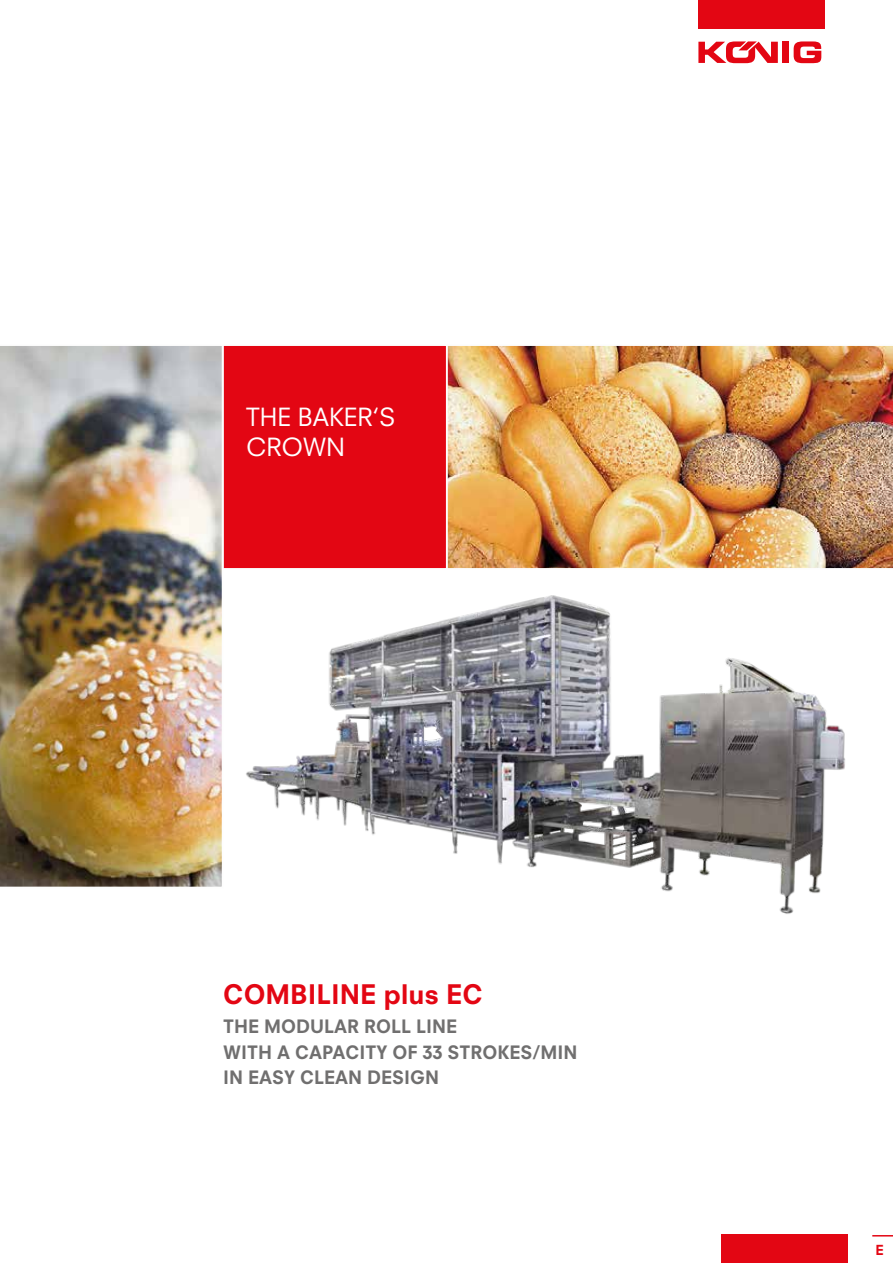
<style>
.page{position:relative;width:893px;height:1263px;background:#fff}
.page>*{position:absolute;margin:0;border:0;box-sizing:border-box;transform-origin:0 0}
.t1{font:800 26.25px "Neuzeit S";color:#e30613}
.t2{font:24.45px/29.2px "Neuzeit S";color:#fff}
.t3{font:800 18px/25.5px "Neuzeit S";color:#706f6f}
.t4{font:800 13.5px "Neuzeit S";color:#e30613}
</style>
<div class="page">
<div style="left:698px;top:0;width:126px;height:28px;background:#e30613"></div>
<div style="left:722px;top:1235px;width:126px;height:28px;background:#e30613"></div>
<div style="left:783px;top:42px;width:6px;height:21px;background:#e30613"></div>
<svg style="left:794px;top:41px;width:27px;height:22px"></svg>
<svg style="left:698px;top:41px;width:80px;height:22px"></svg>
<svg style="left:872px;top:1235px;width:21px;height:1px"></svg>
<img style="left:246px;top:595px;width:599px;height:319px">
<div style="left:222px;top:344px;width:225px;height:225px;background:#e30613;border:2px solid #fdfdfd"></div>
<img style="left:0;top:344px;width:223px;height:543px">
<img style="left:446px;top:344px;width:447px;height:225px">
<h2 class="t2" style="left:246px;top:402px;width:151px">THE BAKER‘S<br>CROWN</h2>
<h1 class="t1" style="left:223px;top:978px;width:261px">COMBILINE plus EC</h1>
<p class="t3" style="left:223px;top:1013px;width:356px">THE MODULAR ROLL LINE<br>WITH A CAPACITY OF 33 STROKES/MIN<br>IN EASY CLEAN DESIGN</p>
<p class="t4" style="left:876px;top:1242px;width:10px">E</p>
</div>
